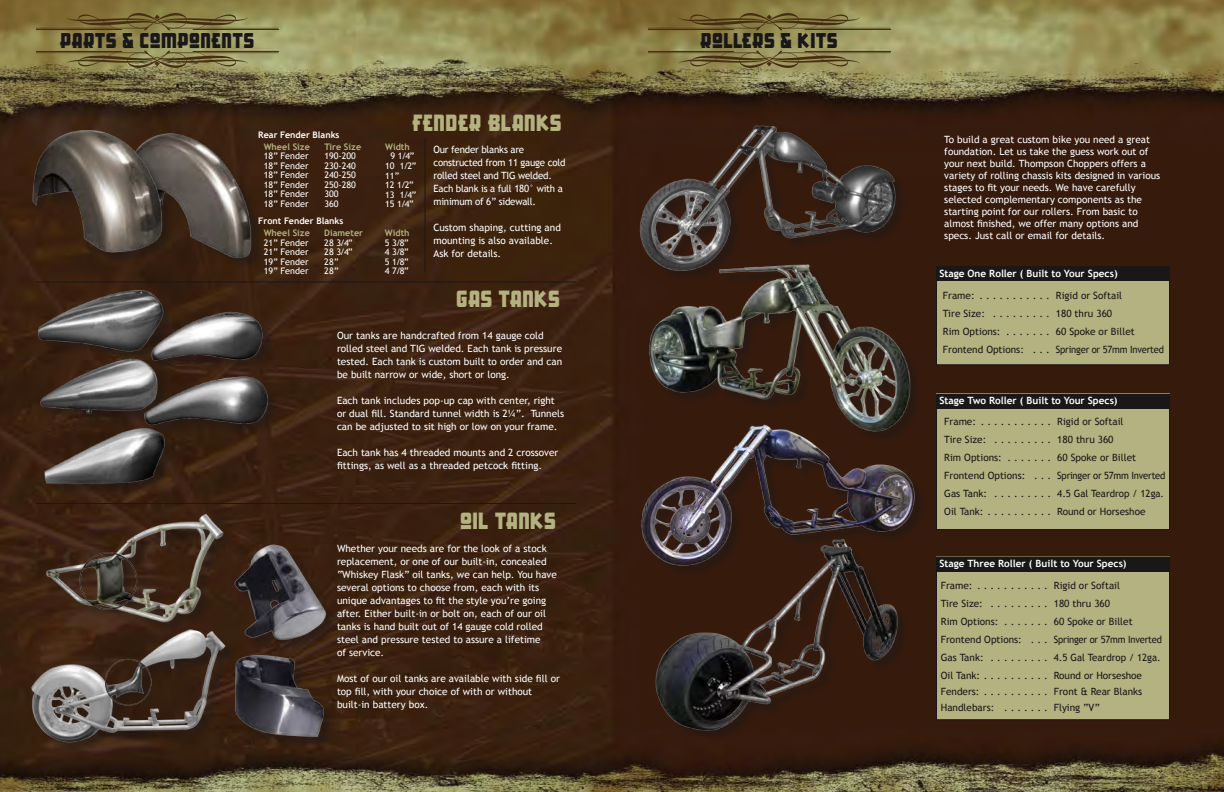
<style>
.page{position:relative;width:1224px;height:792px;background:#fff}
.page>*{position:absolute;margin:0;border:0;box-sizing:border-box;transform-origin:0 0}
.t1{font:24.1px "Samson";letter-spacing:.05em;color:#b4b280;scale:.95 1}
.t2{font:22px "Samson";letter-spacing:.05em;color:#1a1718;scale:.95 1}
.t3{font:10px/13px "Trebuchet MS";color:#fff}
.t4{font:10px/18px "Trebuchet MS";color:#1a1718}
.t5{font:10px/13px "Trebuchet MS";letter-spacing:-.02em;color:#fff}
.t6{font:700 10px "Trebuchet MS";color:#fff}
.t7{font:9px/9.5px "Trebuchet MS";color:#fff;text-align:justify}
.t8{font:700 9px "Trebuchet MS";color:#b4b280}
.t9{font:700 9px "Trebuchet MS";color:#fff}
</style>
<div class="page">
<img style="left:0;top:0;width:1224px;height:792px">
<svg style="left:36px;top:50px;width:242px;height:24px"></svg>
<svg style="left:36px;top:7px;width:242px;height:24px"></svg>
<div style="left:124px;top:134px;width:140px;height:136px;background:#39200f"></div>
<img style="left:174px;top:132px;width:80px;height:127px">
<div style="left:34px;top:131px;width:140px;height:134px;background:#1a1718;opacity:.45"></div>
<img style="left:29px;top:129px;width:136px;height:125px">
<div style="left:236px;top:656px;width:100px;height:94px;background:#1a1718;opacity:.45"></div>
<img style="left:238px;top:653px;width:87px;height:85px">
<div style="left:236px;top:546px;width:102px;height:107px;background:#1a1718;opacity:.45"></div>
<img style="left:238px;top:544px;width:98px;height:106px">
<div style="left:39px;top:291px;width:242px;height:206px;background:#1a1718;opacity:.45"></div>
<img style="left:37px;top:289px;width:128px;height:64px">
<img style="left:36px;top:357px;width:110px;height:60px">
<img style="left:37px;top:423px;width:134px;height:65px">
<img style="left:136px;top:364px;width:140px;height:68px">
<img style="left:146px;top:306px;width:121px;height:59px">
<hr style="left:36px;top:281px;width:540px;height:1px;background:#1a1718">
<hr style="left:36px;top:503px;width:540px;height:1px;background:#1a1718">
<div style="left:32px;top:515px;width:206px;height:241px;background:#1a1718;opacity:.45"></div>
<img style="left:43px;top:511px;width:182px;height:113px">
<img style="left:29px;top:626px;width:198px;height:120px">
<svg style="left:648px;top:50px;width:242px;height:24px"></svg>
<svg style="left:648px;top:7px;width:242px;height:24px"></svg>
<div style="left:641px;top:127px;width:267px;height:157px;background:#361b0d"></div>
<img style="left:637px;top:122px;width:260px;height:137px">
<div style="left:650px;top:266px;width:273px;height:178px;background:#361b0d"></div>
<img style="left:637px;top:259px;width:276px;height:158px">
<div style="left:642px;top:427px;width:286px;height:152px;background:#361b0d"></div>
<img style="left:637px;top:417px;width:281px;height:153px">
<div style="left:656px;top:541px;width:255px;height:202px;background:#361b0d"></div>
<img style="left:653px;top:537px;width:247px;height:196px">
<hr style="left:425px;top:138px;width:1px;height:134px;background:#1a1718">
<div style="left:936px;top:266px;width:234px;height:99px;background:#b4b280"></div>
<div style="left:936px;top:394px;width:234px;height:136px;background:#b4b280"></div>
<div style="left:936px;top:556px;width:234px;height:164px;background:#b4b280"></div>
<div style="left:936px;top:266px;width:234px;height:99px;border:1px solid #1a1718"></div>
<div style="left:936px;top:394px;width:234px;height:136px;border:1px solid #1a1718"></div>
<div style="left:936px;top:557px;width:234px;height:163px;border:1px solid #1a1718"></div>
<div style="left:937px;top:267px;width:232px;height:14px;background:#1a1718"></div>
<div style="left:937px;top:394px;width:232px;height:15px;background:#1a1718"></div>
<div style="left:937px;top:557px;width:232px;height:14px;background:#1a1718"></div>
<h2 class="t2" style="left:60px;top:32px;width:206px">PARTS &amp; COMPONENTS</h2>
<p class="t9" style="left:258px;top:129px;width:83px">Rear Fender Blanks</p>
<p class="t8" style="left:264px;top:141px;width:48px">Wheel Size</p>
<p class="t7" style="left:264px;top:152px;width:46px">18” Fender 18” Fender 18” Fender 18” Fender 18” Fender 18” Fender</p>
<p class="t8" style="left:324px;top:141px;width:38px">Tire Size</p>
<p class="t7" style="left:324px;top:152px;width:33px;text-align:left">190-200<br>230-240<br>240-250<br>250-280<br>300<br>360</p>
<p class="t9" style="left:258px;top:215px;width:86px">Front Fender Blanks</p>
<p class="t8" style="left:264px;top:227px;width:48px">Wheel Size</p>
<p class="t7" style="left:264px;top:238px;width:46px">21” Fender 21” Fender 19” Fender 19” Fender</p>
<p class="t8" style="left:324px;top:227px;width:40px">Diameter</p>
<p class="t7" style="left:324px;top:238px;width:30px;text-align:left">28 3/4”<br>28 3/4”<br>28”<br>28”</p>
<h1 class="t1" style="left:412px;top:113px;width:158px">FENDER BLANKS</h1>
<p class="t8" style="left:385px;top:141px;width:26px">Width</p>
<p class="t7" style="left:385px;top:152px;width:33px;text-align:left;text-indent:5px">9 1/4”<br>10 1/2”<br>11”<br>12 1/2”<br>13 1/4”<br>15 1/4”</p>
<p class="t8" style="left:385px;top:227px;width:26px">Width</p>
<p class="t7" style="left:385px;top:238px;width:25px">5 3/8” 4 3/8” 5 1/8” 4 7/8”</p>
<p class="t5" style="left:434px;top:144px;width:134px">Our fender blanks are constructed from 11 gauge cold rolled steel and TIG welded.<br>Each blank is a full 180° with a minimum of 6” sidewall.</p>
<p class="t3" style="left:434px;top:222px;width:129px">Custom shaping, cutting and mounting is also available.<br>Ask for details.</p>
<h1 class="t1" style="left:456px;top:289px;width:110px">GAS TANKS</h1>
<p class="t3" style="left:337px;top:329px;width:227px">Our tanks are handcrafted from 14 gauge cold rolled steel and TIG welded. Each tank is pressure tested. Each tank is custom built to order and can be built narrow or wide, short or long.</p>
<p class="t3" style="left:337px;top:394px;width:229px">Each tank includes pop-up cap with center, right or dual fill. Standard tunnel width is 21⁄4”. Tunnels can be adjusted to sit high or low on your frame.</p>
<p class="t3" style="left:337px;top:446px;width:223px">Each tank has 4 threaded mounts and 2 crossover fittings, as well as a threaded petcock fitting.</p>
<h1 class="t1" style="left:460px;top:511px;width:102px">OIL TANKS</h1>
<p class="t3" style="left:337px;top:542px;width:221px">Whether your needs are for the look of a stock replacement, or one of our built-in, concealed “Whiskey Flask” oil tanks, we can help. You have several options to choose from, each with its unique advantages to fit the style you’re going after. Either built-in or bolt on, each of our oil tanks is hand built out of 14 gauge cold rolled steel and pressure tested to assure a lifetime<br>of service.</p>
<p class="t3" style="left:337px;top:672px;width:224px">Most of our oil tanks are available with side fill or top fill, with your choice of with or without built-in battery box.</p>
<h2 class="t2" style="left:701px;top:32px;width:145px">ROLLERS &amp; KITS</h2>
<p class="t3" style="left:944px;top:134px;width:217px;line-height:12px">To build a great custom bike you need a great foundation. Let us take the guess work out of your next build. Thompson Choppers offers a variety of rolling chassis kits designed in various stages to fit your needs. We have carefully selected complementary components as the starting point for our rollers. From basic to almost finished, we offer many options and specs. Just call or email for details.</p>
<p class="t6" style="left:939px;top:267px;width:180px">Stage One Roller ( Built to Your Specs)</p>
<p class="t4" style="left:943px;top:287px;width:223px">Frame: . . . . . . . . . . . Rigid or Softail<br>Tire Size: . . . . . . . . . 180 thru 360<br>Rim Options: . . . . . . . 60 Spoke or Billet Frontend Options: . . . Springer or 57mm Inverted</p>
<p class="t6" style="left:939px;top:395px;width:180px">Stage Two Roller ( Built to Your Specs)</p>
<p class="t4" style="left:944px;top:412px;width:223px">Frame: . . . . . . . . . . . Rigid or Softail<br>Tire Size: . . . . . . . . . 180 thru 360<br>Rim Options: . . . . . . . 60 Spoke or Billet Frontend Options: . . . Springer or 57mm Inverted Gas Tank: . . . . . . . . . 4.5 Gal Teardrop / 12ga.<br>Oil Tank: . . . . . . . . . . Round or Horseshoe</p>
<p class="t6" style="left:939px;top:557px;width:189px">Stage Three Roller ( Built to Your Specs)</p>
<p class="t4" style="left:941px;top:576px;width:223px">Frame: . . . . . . . . . . . Rigid or Softail<br>Tire Size: . . . . . . . . . 180 thru 360<br>Rim Options: . . . . . . . 60 Spoke or Billet Frontend Options: . . . Springer or 57mm Inverted Gas Tank: . . . . . . . . . 4.5 Gal Teardrop / 12ga.<br>Oil Tank: . . . . . . . . . . Round or Horseshoe</p>
<p class="t4" style="left:941px;top:683px;width:203px;line-height:16px">Fenders: . . . . . . . . . . Front &amp; Rear Blanks<br>Handlebars: . . . . . . . Flying “V”</p>
</div>
